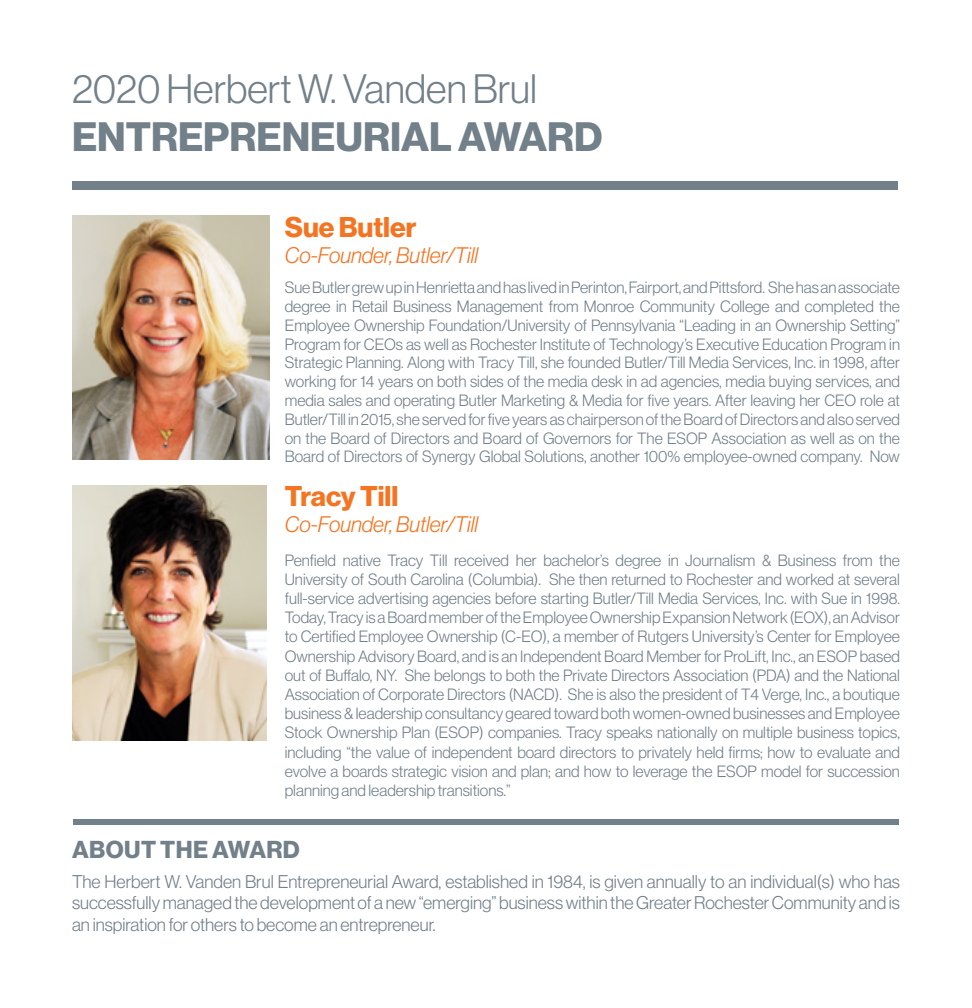
<style>
.page{position:relative;width:972px;height:1008px;background:#fff}
.page>*{position:absolute;margin:0;border:0;box-sizing:border-box;transform-origin:0 0}
.t1{font:40.2px "N Haas Grotesk DS Std 45 Lt";color:#72808a}
.t2{font:40.2px "N Haas Grotesk DS Std 75 Bd";color:#72808a}
.t3{font:28px "N Haas Grotesk DS Std 75 Bd";color:#f47421}
.t4{font:24px "N Haas Grotesk DS Std 75 Bd";letter-spacing:.015em;color:#72808a}
.t5{font:22px "N Haas Grotesk DS Std 46 Lt It";color:#f47421}
.t6{font:18px/21.6px "N Haas Grotesk DS Std 45 Lt";color:#72808a;text-align:justify}
.t7{font:16px/19.2px "N Haas Grotesk DS Std 45 Lt";color:#72808a;text-align:justify}
</style>
<div class="page">
<div style="left:72px;top:181px;width:826px;height:9px;background:#72808a"></div>
<img style="left:72px;top:215px;width:197px;height:245px">
<img style="left:72px;top:486px;width:195px;height:254px">
<div style="left:73px;top:820px;width:826px;height:5px;background:#72808a"></div>
<h1 class="t1" style="left:72px;top:66px;width:467px">2020 Herbert W. Vanden Brul</h1>
<h1 class="t2" style="left:72px;top:114px;width:532px">ENTREPRENEURIAL AWARD</h1>
<h2 class="t3" style="left:285px;top:211px;width:133px">Sue Butler</h2>
<h3 class="t5" style="left:285px;top:243px;width:195px">Co-Founder, Butler/Till</h3>
<p class="t7" style="left:285px;top:278px;width:617px">Sue Butler grew up in Henrietta and has lived in Perinton, Fairport, and Pittsford. She has an associate degree in Retail Business Management from Monroe Community College and completed the Employee Ownership Foundation/University of Pennsylvania “Leading in an Ownership Setting” Program for CEOs as well as Rochester Institute of Technology’s Executive Education Program in Strategic Planning. Along with Tracy Till, she founded Butler/Till Media Services, Inc. in 1998, after working for 14 years on both sides of the media desk in ad agencies, media buying services, and media sales and operating Butler Marketing &amp; Media for five years. After leaving her CEO role at Butler/Till in 2015, she served for five years as chairperson of the Board of Directors and also served on the Board of Directors and Board of Governors for The ESOP Association as well as on the Board of Directors of Synergy Global Solutions, another 100% employee-owned company. Now</p>
<h2 class="t3" style="left:285px;top:480px;width:115px">Tracy Till</h2>
<h3 class="t5" style="left:285px;top:512px;width:195px">Co-Founder, Butler/Till</h3>
<p class="t7" style="left:285px;top:550px;width:617px">Penfield native Tracy Till received her bachelor’s degree in Journalism &amp; Business from the University of South Carolina (Columbia). She then returned to Rochester and worked at several full-service advertising agencies before starting Butler/Till Media Services, Inc. with Sue in 1998.<br>Today, Tracy is a Board member of the Employee Ownership Expansion Network (EOX), an Advisor to Certified Employee Ownership (C-EO), a member of Rutgers University’s Center for Employee Ownership Advisory Board, and is an Independent Board Member for ProLift, Inc., an ESOP based out of Buffalo, NY. She belongs to both the Private Directors Association (PDA) and the National Association of Corporate Directors (NACD). She is also the president of T4 Verge, Inc., a boutique business &amp; leadership consultancy geared toward both women-owned businesses and Employee Stock Ownership Plan (ESOP) companies. Tracy speaks nationally on multiple business topics, including “the value of independent board directors to privately held firms; how to evaluate and evolve a boards strategic vision and plan; and how to leverage the ESOP model for succession planning and leadership transitions.”</p>
<h3 class="t4" style="left:72px;top:836px;width:229px">ABOUT THE AWARD</h3>
<p class="t6" style="left:72px;top:871px;width:830px">The Herbert W. Vanden Brul Entrepreneurial Award, established in 1984, is given annually to an individual(s) who has successfully managed the development of a new “emerging” business within the Greater Rochester Community and is an inspiration for others to become an entrepreneur.</p>
</div>
